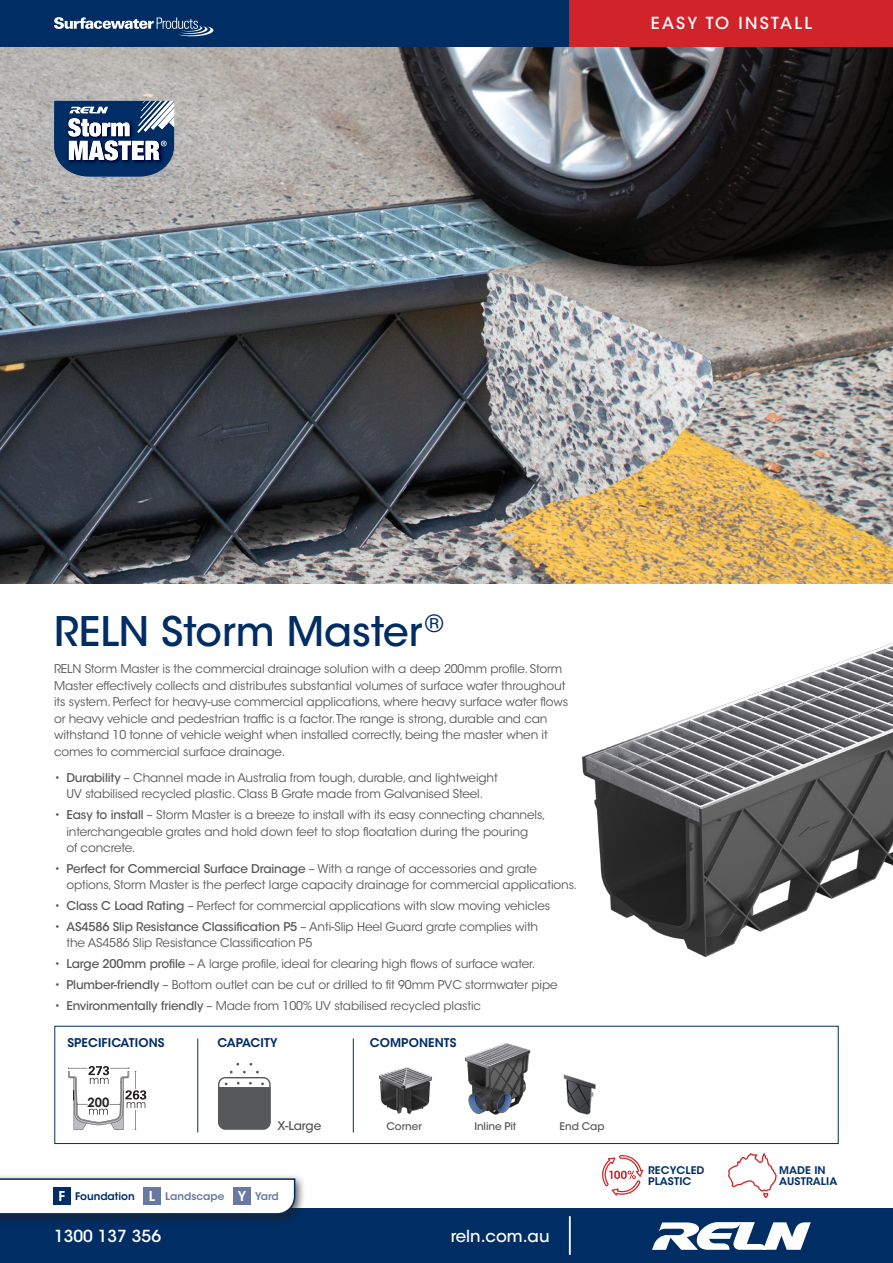
<style>
.page{position:relative;width:893px;height:1263px;background:#fff}
.page>*{position:absolute;margin:0;border:0;box-sizing:border-box;transform-origin:0 0}
.t1{font:500 40.5px "ITC Avant Garde Std";color:#002d64}
.t2{font:500 16.5px "ITC Avant Garde Std";color:#fff}
.t3{font:500 16.5px "ITC Avant Garde Std";letter-spacing:.14em;color:#fff}
.t4{font:700 12.9px "Century Gothic";color:#231f20}
.Details{font:12px/16.5px "ITC Avant Garde Std";letter-spacing:-.01em;color:#57585a}
.t5{font:600 12px "ITC Avant Garde Std";letter-spacing:.01em;color:#002d64}
.t6{font:500 12px "ITC Avant Garde Std";letter-spacing:-.01em;color:#57585a}
.t7{font:600 10.5px/10.5px "ITC Avant Garde Std";letter-spacing:.01em;color:#002f63}
.t8{font:600 10.5px "ITC Avant Garde Std";color:#6979a2}
.t9{font:500 10.5px "ITC Avant Garde Std";letter-spacing:-.01em;color:#57585a}
.s1{font-weight:500}
.s2{font-size:13.5px;color:#fff}
.s3{color:#002d64}
</style>
<div class="page">
<div style="left:54px;top:1026px;width:785px;height:118px;border:1px solid #002d64"></div>
<img style="left:0;top:47px;width:893px;height:536px">
<img style="left:568px;top:544px;width:325px;height:414px">
<svg style="left:54px;top:101px;width:120px;height:76px"></svg>
<hr style="left:353px;top:1038px;width:1px;height:94px;background:#002d64">
<hr style="left:197px;top:1038px;width:1px;height:94px;background:#002d64">
<div style="left:218px;top:1077px;width:53px;height:52px;border:1px solid #57585a;border-radius:7px"></div>
<svg style="left:218px;top:1082px;width:53px;height:48px;background:#68696b"></svg>
<img style="left:379px;top:1067px;width:53px;height:48px">
<img style="left:434px;top:1025px;width:123px;height:90px">
<img style="left:555px;top:1070px;width:41px;height:45px">
<svg style="left:68px;top:1066px;width:78px;height:64px"></svg>
<svg style="left:728px;top:1153px;width:49px;height:45px"></svg>
<svg style="left:602px;top:1155px;width:41px;height:40px"></svg>
<div style="left:0;top:0;width:893px;height:47px;background:#002d64"></div>
<div style="left:570px;top:0;width:323px;height:47px;background:#d1232a"></div>
<svg style="left:54px;top:17px;width:160px;height:20px"></svg>
<div style="left:0;top:1209px;width:893px;height:54px;background:#002d64"></div>
<svg style="left:652px;top:1222px;width:159px;height:28px"></svg>
<div style="left:0;top:1173px;width:307px;height:52px;background:#231f20;opacity:.75"></div>
<svg style="left:0;top:1177px;width:296px;height:38px"></svg>
<div style="left:143px;top:1188px;width:18px;height:17px;background:#6979a2"></div>
<div style="left:233px;top:1188px;width:18px;height:17px;background:#6979a2"></div>
<div style="left:53px;top:1188px;width:18px;height:17px;background:#002d64"></div>
<hr style="left:569px;top:1216px;width:2px;height:39px;background:#fff">
<h2 class="t3" style="left:651px;top:13px;width:163px">EASY TO INSTALL</h2>
<p class="t1" style="left:54px;top:606px;width:391px">RELN Storm Master<sup>®</sup></p>
<p class="Details" style="left:54px;top:661px;width:516px">RELN Storm Master is the commercial drainage solution with a deep 200mm profile. Storm Master effectively collects and distributes substantial volumes of surface water throughout its system. Perfect for heavy-use commercial applications, where heavy surface water flows or heavy vehicle and pedestrian traffic is a factor.The range is strong, durable and can withstand 10 tonne of vehicle weight when installed correctly, being the master when it comes to commercial surface drainage.</p>
<p class="Details" style="left:54px;top:769px;width:445px;text-align:center">• <span class="s1">Durability</span> – Channel made in Australia from tough, durable, and lightweight<br>UV stabilised recycled plastic. Class B Grate made from Galvanised Steel.</p>
<p class="Details" style="left:66px;top:806px;width:481px;text-indent:-12px">• <span class="s1">Easy to install</span> – Storm Master is a breeze to install with its easy connecting channels, interchangeable grates and hold down feet to stop floatation during the pouring<br>of concrete.</p>
<p class="Details" style="left:66px;top:860px;width:512px;text-indent:-12px">• <span class="s1">Perfect for Commercial Surface Drainage</span> – With a range of accessories and grate options, Storm Master is the perfect large capacity drainage for commercial applications.</p>
<p class="Details" style="left:54px;top:897px;width:497px">• <span class="s1">Class C Load Rating</span> – Perfect for commercial applications with slow moving vehicles</p>
<p class="Details" style="left:66px;top:918px;width:473px;text-indent:-12px">• <span class="s1">AS4586 Slip Resistance Classification P5</span> – Anti-Slip Heel Guard grate complies with the AS4586 Slip Resistance Classification P5</p>
<p class="Details" style="left:54px;top:956px;width:482px">• <span class="s1">Large 200mm profile</span> – A large profile, ideal for clearing high flows of surface water.</p>
<p class="Details" style="left:54px;top:976px;width:505px">• <span class="s1">Plumber-friendly</span> – Bottom outlet can be cut or drilled to fit 90mm PVC stormwater pipe</p>
<p class="Details" style="left:54px;top:997px;width:428px">• <span class="s1">Environmentally friendly</span> – Made from 100% UV stabilised recycled plastic</p>
<p class="t5" style="left:67px;top:1035px;width:99px">SPECIFICATIONS</p>
<p class="t5" style="left:217px;top:1035px;width:61px">CAPACITY</p>
<p class="t5" style="left:370px;top:1035px;width:88px">COMPONENTS</p>
<p class="t4" style="left:88px;top:1094px;width:23px">200</p>
<p class="t6" style="left:277px;top:1118px;width:45px">X-Large</p>
<p class="t9" style="left:387px;top:1119px;width:37px">Corner</p>
<p class="t9" style="left:474px;top:1119px;width:43px">Inline Pit</p>
<p class="t9" style="left:560px;top:1119px;width:47px">End Cap</p>
<p class="t8" style="left:59px;top:1190px;width:222px"><span class="s2">F</span> <span class="s3">Foundation</span> <span class="s2">L</span> Landscape <span class="s2">Y</span> Yard</p>
<h2 class="t2" style="left:54px;top:1226px;width:109px">1300 137 356</h2>
<h2 class="t2" style="left:451px;top:1226px;width:100px">reln.com.au</h2>
<p class="t7" style="left:648px;top:1165px;width:58px">RECYCLED<br>PLASTIC</p>
<p class="t7" style="left:779px;top:1165px;width:60px">MADE IN<br>AUSTRALIA</p>
</div>
